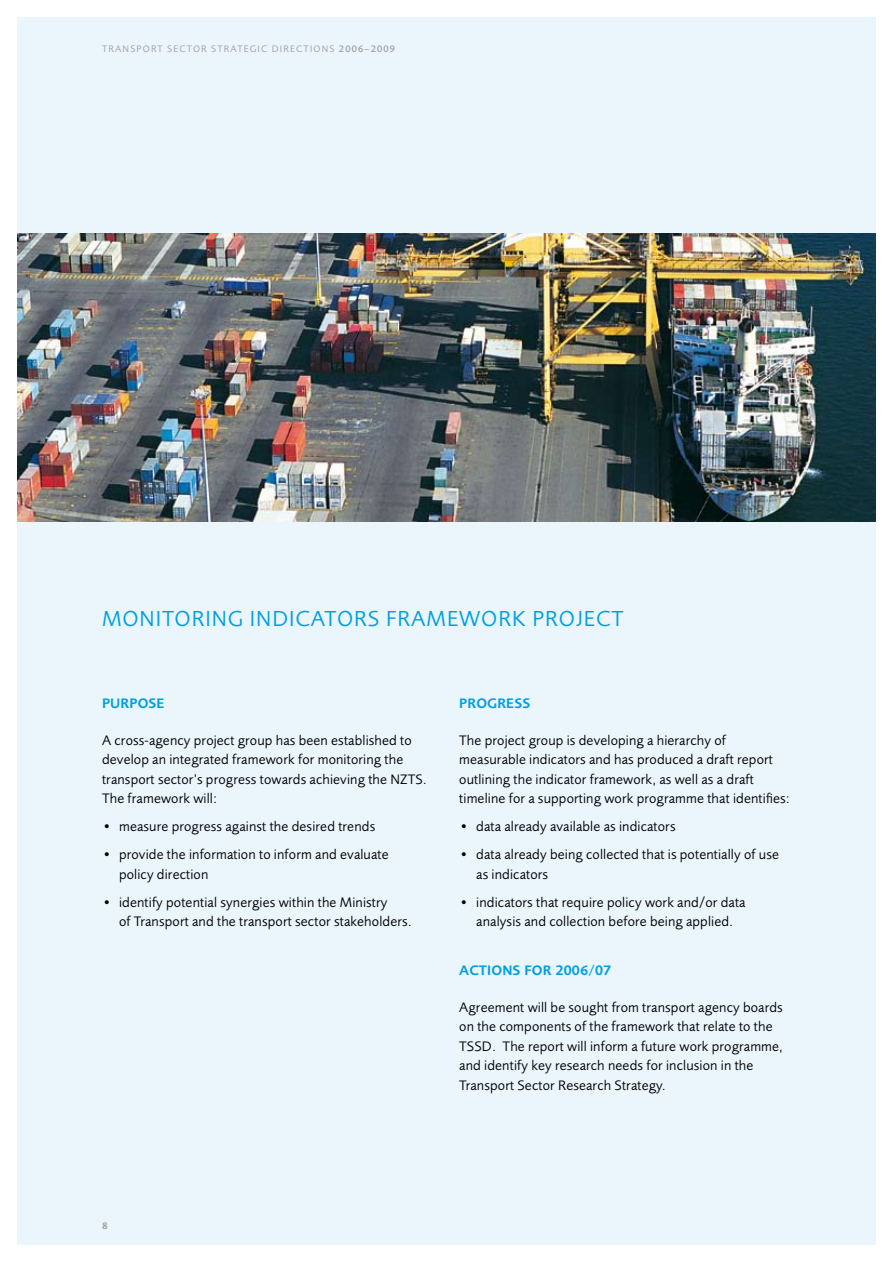
<style>
.page{position:relative;width:893px;height:1263px;background:#fff}
.page>*{position:absolute;margin:0;border:0;box-sizing:border-box;transform-origin:0 0}
.t1{font:22.5px "Foundry Sans";letter-spacing:.04em;color:#009ee0}
.t2{font:14.25px/19.5px "Foundry Sans";letter-spacing:.01em;color:#000}
.t3{font:600 14.25px "Foundry Sans";letter-spacing:.01em;color:#009ee0}
.t4{font:9.75px "Foundry Sans";letter-spacing:.12em;color:#9c9d9f}
.s1{font-weight:500}
</style>
<div class="page">
<div style="left:17px;top:17px;width:859px;height:1227px;background:#eaf6fc"></div>
<img style="left:17px;top:234px;width:859px;height:288px">
<p class="t4" style="left:102px;top:43px;width:295px">TRANSPORT SECTOR STRATEGIC DIRECTIONS <span class="s1">2006–2009</span></p>
<h1 class="t1" style="left:102px;top:606px;width:103px">Monitoring</h1>
<h1 class="t1" style="left:250px;top:606px;width:21px">Indicat</h1>
<h1 class="t1" style="left:337px;top:606px;width:76px">ors Frame</h1>
<h1 class="t1" style="left:459px;top:606px;width:139px">work Project</h1>
<p class="t3" style="left:102px;top:695px;width:64px">PURPOSE</p>
<p class="t2" style="left:102px;top:730px;width:326px">A cross-agency project group has been established to develop an integrated framework for monitoring the transport sector’s progress towards achieving the NZTS.<br>The framework will:</p>
<p class="t2" style="left:102px;top:817px;width:275px">• measure progress against the desired trends</p>
<p class="t2" style="left:119px;top:845px;width:271px;text-indent:-17px">• provide the information to inform and evaluate policy direction</p>
<p class="t2" style="left:119px;top:892px;width:294px;text-indent:-17px">• identify potential synergies within the Ministry<br>of Transport and the transport sector stakeholders.</p>
<p class="t3" style="left:459px;top:695px;width:64px">PROGRESS</p>
<p class="t2" style="left:459px;top:730px;width:332px">The project group is developing a hierarchy of measurable indicators and has produced a draft report outlining the indicator framework, as well as a draft timeline for a supporting work programme that identifies:</p>
<p class="t2" style="left:459px;top:817px;width:218px">• data already available as indicators</p>
<p class="t2" style="left:476px;top:845px;width:304px;text-indent:-17px">• data already being collected that is potentially of use as indicators</p>
<p class="t2" style="left:459px;top:892px;width:288px;text-align:center">• indicators that require policy work and/or data analysis and collection before being applied.</p>
<p class="t3" style="left:459px;top:962px;width:152px">ACTIONS FOR 2006/07</p>
<p class="t2" style="left:459px;top:997px;width:325px">Agreement will be sought from transport agency boards on the components of the framework that relate to the TSSD. The report will inform a future work programme, and identify key research needs for inclusion in the Transport Sector Research Strategy.</p>
</div>
